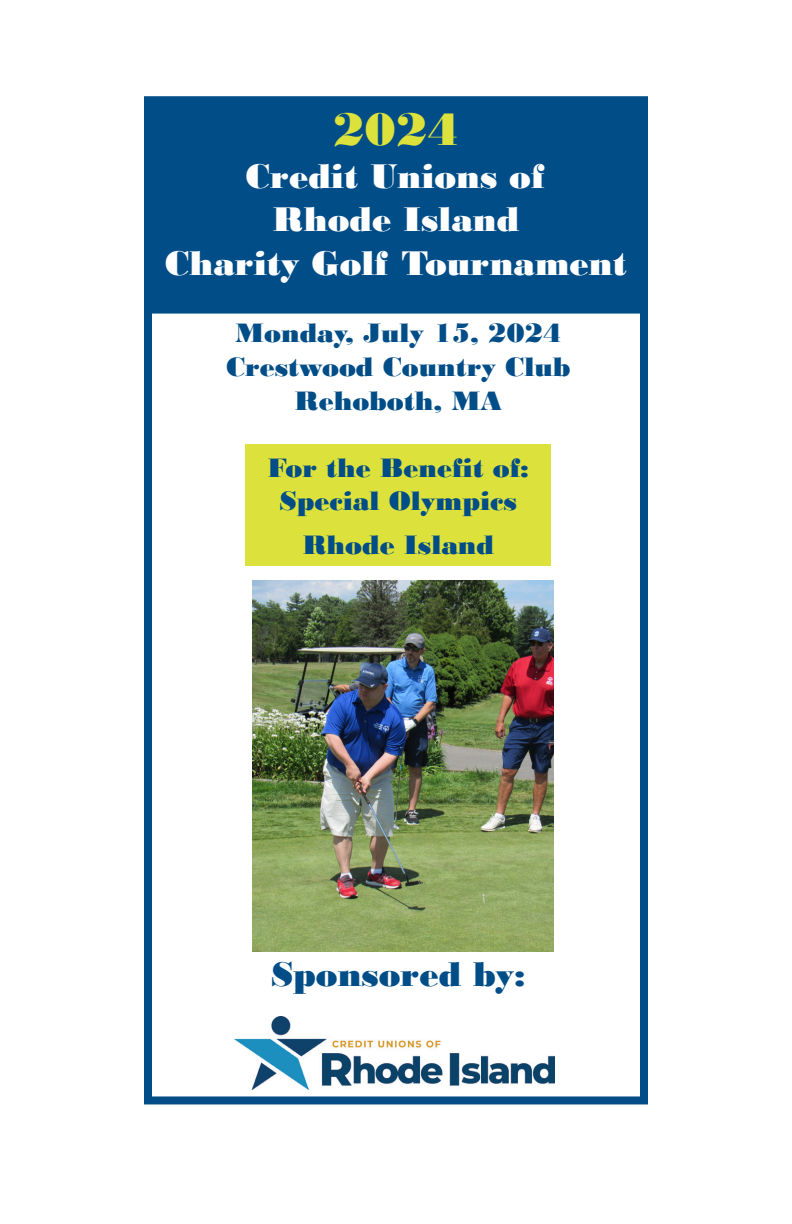
<style>
.page{position:relative;width:792px;height:1224px;background:#fff}
.page>*{position:absolute;margin:0;border:0;box-sizing:border-box;transform-origin:0 0}
.t1{font:48px "Bodoni MT Black";color:#dce23b}
.t2{font:36px "Bodoni MT Black";color:#fff}
.t3{font:36px "Bodoni MT Black";color:#004d87}
.t4{font:28px "Bodoni MT Black";color:#004d87}
</style>
<div class="page">
<div style="left:144px;top:96px;width:504px;height:1008px;background:#fff;border:8px solid #004d87"></div>
<div style="left:245px;top:444px;width:306px;height:122px;background:#dce23b"></div>
<div style="left:144px;top:96px;width:504px;height:218px;background:#004d87;border:2px solid #004d87"></div>
<img style="left:252px;top:580px;width:302px;height:372px">
<img style="left:234px;top:1016px;width:320px;height:74px">
<p class="t1" style="left:333px;top:101px;width:127px">2024</p>
<p class="t2" style="left:246px;top:155px;width:300px">Credit Unions of</p>
<p class="t2" style="left:273px;top:198px;width:248px">Rhode Island</p>
<p class="t2" style="left:165px;top:242px;width:464px">Charity Golf Tournament</p>
<p class="t4" style="left:235px;top:317px;width:328px">Monday, July 15, 2024</p>
<p class="t4" style="left:226px;top:350px;width:346px">Crestwood Country Club</p>
<p class="t4" style="left:295px;top:384px;width:209px">Rehoboth, MA</p>
<p class="t4" style="left:268px;top:451px;width:263px">For the Benefit of:</p>
<p class="t4" style="left:280px;top:485px;width:239px">Special Olympics</p>
<p class="t4" style="left:302px;top:528px;width:193px">Rhode Island</p>
<p class="t3" style="left:271px;top:953px;width:256px">Sponsored by:</p>
</div>
